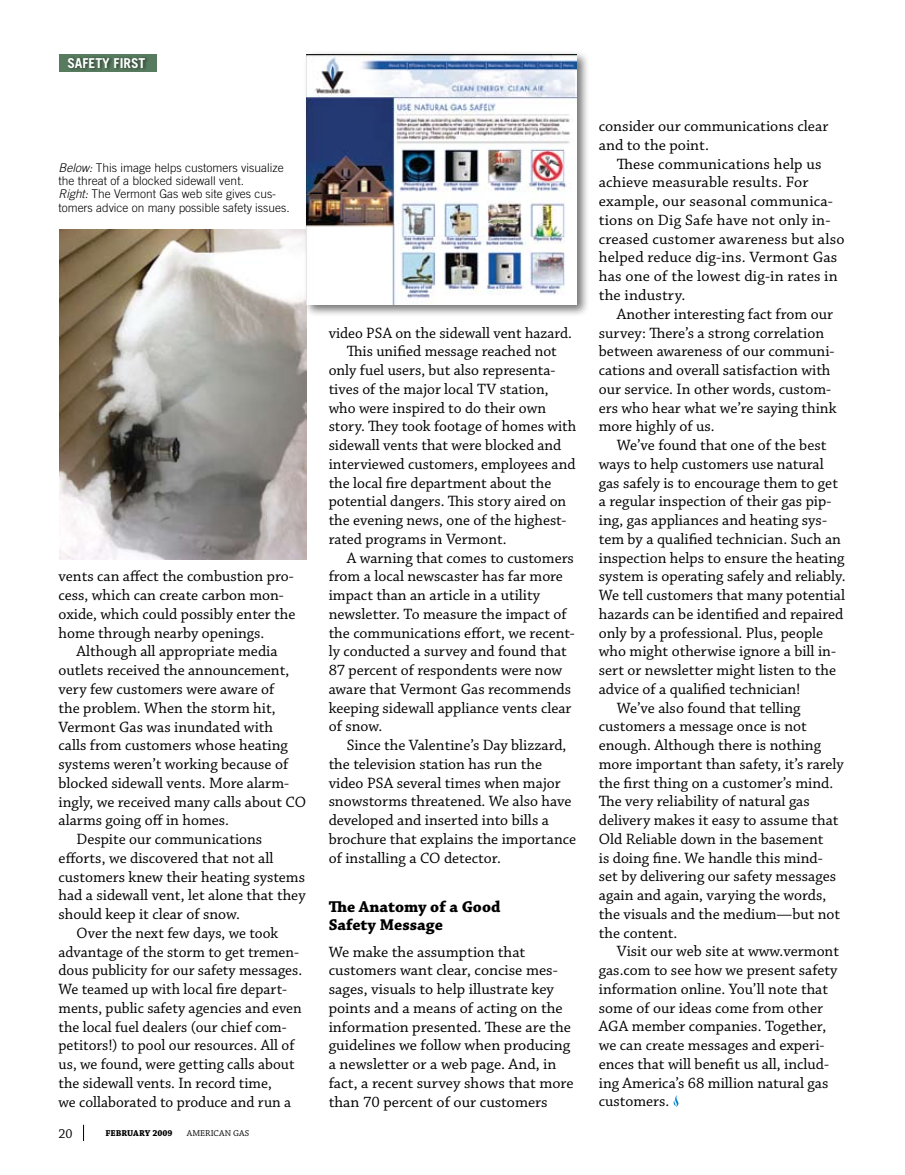
<style>
.page{position:relative;width:905px;height:1175px;background:#fff}
.page>*{position:absolute;margin:0;border:0;box-sizing:border-box;transform-origin:0 0}
.t1{font:700 16.5px/18.8px "Chaparral Pro";color:#000}
.t2{font:15.75px/18.8px "Chaparral Pro";color:#000}
.t3{font:700 13.65px "Trade Gothic LT Std";color:#fff}
.t4{font:13.5px "Chaparral Pro";color:#000}
.t5{font:300 12px/13.2px "Trade Gothic LT Std";color:#000}
.t6{font:700 9px "Chaparral Pro";color:#000}
.t7{font:9px "Chaparral Pro";letter-spacing:.01em;color:#000}
.s1{font-style:italic}
</style>
<div class="page">
<svg style="left:83px;top:1124px;width:1px;height:17px"></svg>
<svg style="left:673px;top:1095px;width:5px;height:11px"></svg>
<div style="left:59px;top:54px;width:98px;height:17px;background:#577b5e"></div>
<div style="left:67px;top:55px;width:83px;height:17px;background:#000;opacity:.5"></div>
<img style="left:59px;top:230px;width:247px;height:329px">
<div style="left:303px;top:50px;width:286px;height:267px;background:#000;opacity:.55"></div>
<img style="left:307px;top:54px;width:270px;height:250px">
<p class="t3" style="left:67px;top:54px;width:80px">SAFETY FIRST</p>
<p class="t5" style="left:58px;top:161px;width:232px"><span class="s1">Below:</span> This image helps customers visualize the threat of a blocked sidewall vent.<br><span class="s1">Right:</span> The Vermont Gas web site gives cus&shy;tomers advice on many possible safety issues.</p>
<p class="t2" style="left:58px;top:568px;width:238px">vents can affect the combustion pro&shy;cess, which can create carbon mon&shy;oxide, which could possibly enter the home through nearby openings.</p>
<p class="t2" style="left:77px;top:642px;width:203px">Although all appropriate media</p>
<p class="t2" style="left:58px;top:661px;width:232px">outlets received the announcement,</p>
<p class="t2" style="left:58px;top:680px;width:217px">very few customers were aware of</p>
<p class="t2" style="left:58px;top:699px;width:219px">the problem. When the storm hit,</p>
<p class="t2" style="left:58px;top:717px;width:216px">Vermont Gas was inundated with</p>
<p class="t2" style="left:58px;top:736px;width:231px">calls from customers whose heating</p>
<p class="t2" style="left:58px;top:755px;width:231px">systems weren’t working because of</p>
<p class="t2" style="left:58px;top:774px;width:232px">blocked sidewall vents. More alarm-</p>
<p class="t2" style="left:58px;top:792px;width:249px">ingly, we received many calls about CO</p>
<p class="t2" style="left:58px;top:811px;width:172px">alarms going off in homes.</p>
<p class="t2" style="left:77px;top:830px;width:187px">Despite our communications</p>
<p class="t2" style="left:58px;top:849px;width:216px">efforts, we discovered that not all</p>
<p class="t2" style="left:58px;top:867px;width:248px">customers knew their heating systems</p>
<p class="t2" style="left:58px;top:886px;width:248px">had a sidewall vent, let alone that they</p>
<p class="t2" style="left:58px;top:905px;width:183px">should keep it clear of snow.</p>
<p class="t2" style="left:76px;top:924px;width:203px">Over the next few days, we took</p>
<p class="t2" style="left:59px;top:943px;width:242px">advantage of the storm to get tremen-</p>
<p class="t2" style="left:59px;top:961px;width:245px">dous publicity for our safety messages.</p>
<p class="t2" style="left:59px;top:980px;width:230px">We teamed up with local fire depart-</p>
<p class="t2" style="left:59px;top:999px;width:245px">ments, public safety agencies and even</p>
<p class="t2" style="left:59px;top:1017px;width:229px">the local fuel dealers (our chief com-</p>
<p class="t2" style="left:59px;top:1036px;width:237px">petitors!) to pool our resources. All of</p>
<p class="t2" style="left:59px;top:1055px;width:237px">us, we found, were getting calls about</p>
<p class="t2" style="left:59px;top:1074px;width:215px">the sidewall vents. In record time,</p>
<p class="t2" style="left:59px;top:1092px;width:234px">we collaborated to produce and run a</p>
<p class="t4" style="left:58px;top:1126px;width:16px">20</p>
<p class="t6" style="left:105px;top:1128px;width:69px">february 2009</p>
<p class="t7" style="left:187px;top:1128px;width:64px">American Gas</p>
<p class="t2" style="left:329px;top:324px;width:245px">video PSA on the sidewall vent hazard.</p>
<p class="t2" style="left:346px;top:343px;width:212px">This unified message reached not</p>
<p class="t2" style="left:329px;top:361px;width:228px">only fuel users, but also representa-</p>
<p class="t2" style="left:329px;top:380px;width:221px">tives of the major local TV station,</p>
<p class="t2" style="left:329px;top:399px;width:219px">who were inspired to do their own</p>
<p class="t2" style="left:329px;top:417px;width:249px">story. They took footage of homes with</p>
<p class="t2" style="left:329px;top:436px;width:234px">sidewall vents that were blocked and</p>
<p class="t2" style="left:329px;top:455px;width:248px">interviewed customers, employees and</p>
<p class="t2" style="left:329px;top:474px;width:224px">the local fire department about the</p>
<p class="t2" style="left:329px;top:492px;width:239px">potential dangers. This story aired on</p>
<p class="t2" style="left:329px;top:511px;width:239px">the evening news, one of the highest-</p>
<p class="t2" style="left:329px;top:530px;width:179px">rated programs in Vermont.</p>
<p class="t2" style="left:346px;top:549px;width:229px">A warning that comes to customers</p>
<p class="t2" style="left:328px;top:568px;width:236px">from a local newscaster has far more</p>
<p class="t2" style="left:328px;top:586px;width:213px">impact than an article in a utility</p>
<p class="t2" style="left:328px;top:605px;width:239px">newsletter. To measure the impact of</p>
<p class="t2" style="left:328px;top:624px;width:248px">the communications effort, we recent-</p>
<p class="t2" style="left:328px;top:642px;width:240px">ly conducted a survey and found that</p>
<p class="t2" style="left:328px;top:661px;width:235px">87 percent of respondents were now</p>
<p class="t2" style="left:328px;top:680px;width:244px">aware that Vermont Gas recommends</p>
<p class="t2" style="left:328px;top:699px;width:244px">keeping sidewall appliance vents clear</p>
<p class="t2" style="left:328px;top:717px;width:55px">of snow.</p>
<p class="t2" style="left:346px;top:736px;width:221px">Since the Valentine’s Day blizzard,</p>
<p class="t2" style="left:328px;top:755px;width:215px">the television station has run the</p>
<p class="t2" style="left:328px;top:774px;width:233px">video PSA several times when major</p>
<p class="t2" style="left:328px;top:792px;width:244px">snowstorms threatened. We also have</p>
<p class="t2" style="left:328px;top:811px;width:222px">developed and inserted into bills a</p>
<p class="t2" style="left:328px;top:830px;width:249px">brochure that explains the importance</p>
<p class="t2" style="left:328px;top:849px;width:174px">of installing a CO detector.</p>
<p class="t1" style="left:328px;top:897px;width:173px">The Anatomy of a Good<br>Safety Message</p>
<p class="t2" style="left:328px;top:943px;width:246px">We make the assumption that customers want clear, concise mes&shy;sages, visuals to help illustrate key points and a means of acting on the information presented. These are the guidelines we follow when producing a newsletter or a web page. And, in fact, a recent survey shows that more than 70 percent of our customers</p>
<p class="t2" style="left:599px;top:117px;width:231px">consider our communications clear and to the point.</p>
<p class="t2" style="left:599px;top:155px;width:247px;text-indent:18px">These communications help us achieve measurable results. For example, our seasonal communica&shy;tions on Dig Safe have not only in&shy;creased customer awareness but also helped reduce dig-ins. Vermont Gas has one of the lowest dig-in rates in the industry.</p>
<p class="t2" style="left:598px;top:305px;width:239px;text-indent:18px">Another interesting fact from our survey: There’s a strong correlation between awareness of our communi&shy;cations and overall satisfaction with our service. In other words, custom&shy;ers who hear what we’re saying think more highly of us.</p>
<p class="t2" style="left:616px;top:436px;width:211px">We’ve found that one of the best</p>
<p class="t2" style="left:598px;top:455px;width:226px">ways to help customers use natural</p>
<p class="t2" style="left:598px;top:474px;width:241px">gas safely is to encourage them to get</p>
<p class="t2" style="left:598px;top:492px;width:234px">a regular inspection of their gas pip-</p>
<p class="t2" style="left:598px;top:511px;width:230px">ing, gas appliances and heating sys-</p>
<p class="t2" style="left:598px;top:530px;width:244px">tem by a qualified technician. Such an</p>
<p class="t2" style="left:598px;top:549px;width:247px">inspection helps to ensure the heating</p>
<p class="t2" style="left:598px;top:567px;width:248px">system is operating safely and reliably.</p>
<p class="t2" style="left:598px;top:586px;width:248px">We tell customers that many potential</p>
<p class="t2" style="left:598px;top:605px;width:246px">hazards can be identified and repaired</p>
<p class="t2" style="left:598px;top:624px;width:226px">only by a professional. Plus, people</p>
<p class="t2" style="left:598px;top:642px;width:239px">who might otherwise ignore a bill in-</p>
<p class="t2" style="left:598px;top:661px;width:239px">sert or newsletter might listen to the</p>
<p class="t2" style="left:598px;top:680px;width:203px">advice of a qualified technician!</p>
<p class="t2" style="left:616px;top:699px;width:185px">We’ve also found that telling</p>
<p class="t2" style="left:598px;top:717px;width:209px">customers a message once is not</p>
<p class="t2" style="left:598px;top:736px;width:224px">enough. Although there is nothing</p>
<p class="t2" style="left:598px;top:755px;width:246px">more important than safety, it’s rarely</p>
<p class="t2" style="left:598px;top:774px;width:236px">the first thing on a customer’s mind.</p>
<p class="t2" style="left:598px;top:792px;width:212px">The very reliability of natural gas</p>
<p class="t2" style="left:598px;top:811px;width:241px">delivery makes it easy to assume that</p>
<p class="t2" style="left:598px;top:830px;width:226px">Old Reliable down in the basement</p>
<p class="t2" style="left:598px;top:849px;width:225px">is doing fine. We handle this mind-</p>
<p class="t2" style="left:598px;top:867px;width:239px">set by delivering our safety messages</p>
<p class="t2" style="left:598px;top:886px;width:229px">again and again, varying the words,</p>
<p class="t2" style="left:598px;top:905px;width:243px">the visuals and the medium—but not</p>
<p class="t2" style="left:598px;top:924px;width:80px">the content.</p>
<p class="t2" style="left:616px;top:942px;width:224px">Visit our web site at www.vermont</p>
<p class="t2" style="left:598px;top:961px;width:240px">gas.com to see how we present safety</p>
<p class="t2" style="left:598px;top:980px;width:231px">information online. You’ll note that</p>
<p class="t2" style="left:598px;top:998px;width:226px">some of our ideas come from other</p>
<p class="t2" style="left:598px;top:1017px;width:229px">AGA member companies. Together,</p>
<p class="t2" style="left:598px;top:1036px;width:227px">we can create messages and experi-</p>
<p class="t2" style="left:598px;top:1055px;width:232px">ences that will benefit us all, includ-</p>
<p class="t2" style="left:598px;top:1073px;width:231px">ing America’s 68 million natural gas</p>
<p class="t2" style="left:598px;top:1092px;width:72px">customers.</p>
</div>
